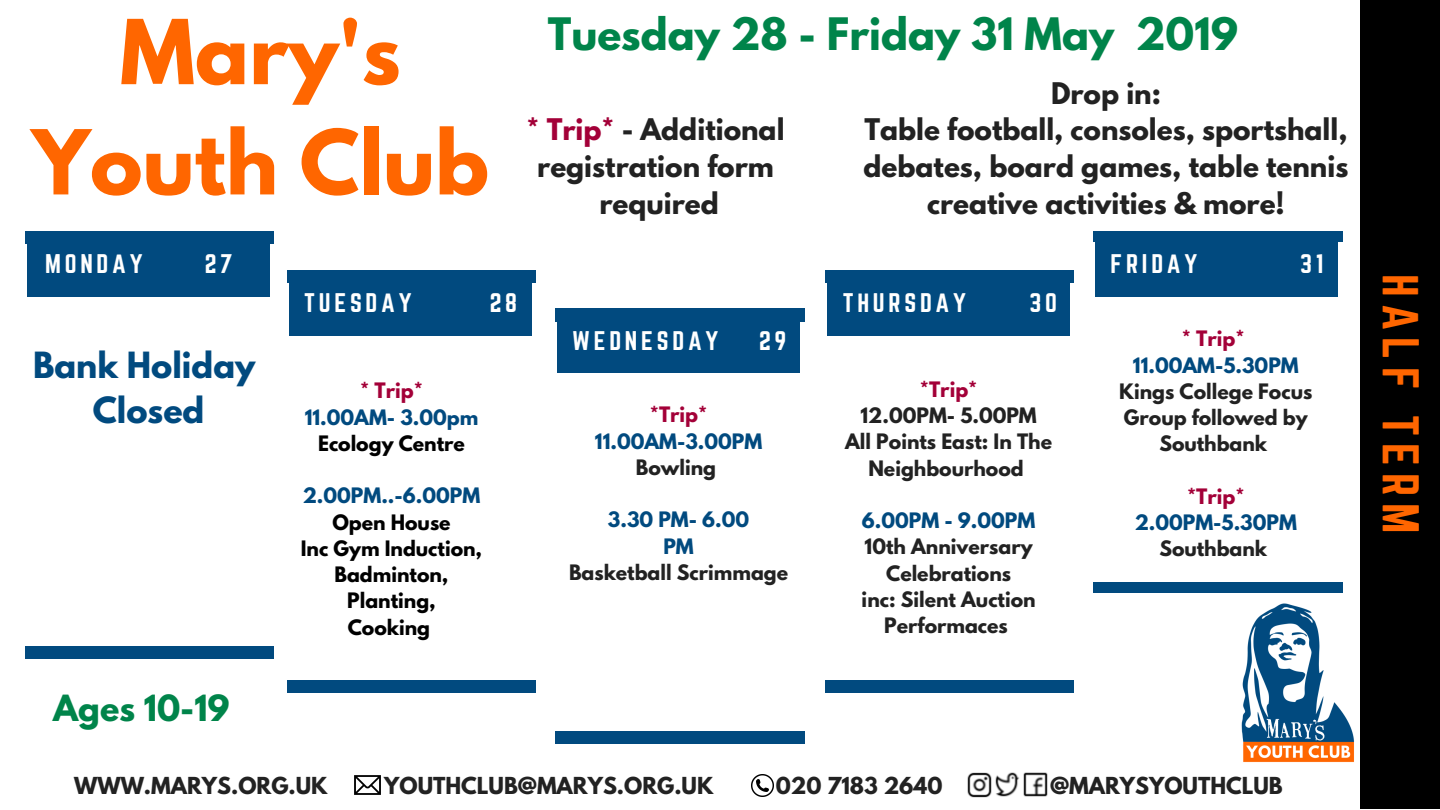
<style>
.page{position:relative;width:1440px;height:810px;background:#fff}
.page>*{position:absolute;margin:0;border:0;box-sizing:border-box;transform-origin:0 0}
.t1{font:700 79.2px/110.2px "League Spartan";color:#f60;text-align:center}
.t2{font:45.3px "Norwester";letter-spacing:.16em;color:#f60}
.t3{font:700 39.6px "League Spartan";color:#00844a}
.t4{font:700 32px/44.2px "League Spartan";color:#014a7f;text-align:center}
.t5{font:700 32px "League Spartan";color:#00844a}
.t6{font:700 26.4px/36.8px "League Spartan";color:#222;text-align:center}
.t7{font:23.6px "Norwester";letter-spacing:.16em;color:#fff}
.t8{font:700 20.8px "League Spartan";color:#222}
.t9{font:700 18.9px/26.2px "League Spartan";color:#222;text-align:center}
.t10{font:700 18.9px/26.2px "League Spartan";color:#014a7f;text-align:center}
.t11{font:700 18.9px/26.2px "League Spartan";color:#000;text-align:center}
.t12{font:700 18.9px "League Spartan";color:#a30038}
.s1{color:#a30038}
</style>
<div class="page">
<div style="left:1361px;top:0;width:79px;height:809px;background:#000"></div>
<div style="left:25px;top:647px;width:249px;height:12px;background:#014a7f"></div>
<div style="left:25px;top:231px;width:249px;height:13px;background:#014a7f"></div>
<div style="left:27px;top:233px;width:243px;height:63px;background:#014a7f"></div>
<div style="left:287px;top:680px;width:249px;height:13px;background:#014a7f"></div>
<div style="left:287px;top:270px;width:249px;height:13px;background:#014a7f"></div>
<div style="left:289px;top:272px;width:243px;height:63px;background:#014a7f"></div>
<div style="left:825px;top:680px;width:249px;height:12px;background:#014a7f"></div>
<div style="left:825px;top:270px;width:249px;height:13px;background:#014a7f"></div>
<div style="left:827px;top:272px;width:243px;height:63px;background:#014a7f"></div>
<div style="left:555px;top:731px;width:249px;height:12px;background:#014a7f"></div>
<div style="left:555px;top:308px;width:249px;height:14px;background:#014a7f"></div>
<div style="left:557px;top:310px;width:243px;height:63px;background:#014a7f"></div>
<div style="left:1093px;top:582px;width:249px;height:11px;background:#014a7f"></div>
<div style="left:1093px;top:231px;width:249px;height:11px;background:#014a7f"></div>
<div style="left:1095px;top:233px;width:243px;height:63px;background:#014a7f"></div>
<img style="left:1241px;top:603px;width:113px;height:160px">
<img style="left:967px;top:772px;width:81px;height:26px">
<img style="left:751px;top:774px;width:23px;height:22px">
<img style="left:355px;top:775px;width:26px;height:20px">
<h1 class="t1" style="left:32px;top:7px;width:459px">Mary's<br>Youth Club</h1>
<h3 class="t3" style="left:548px;top:14px;width:692px">Tuesday 28 - Friday 31 May 2019</h3>
<h3 class="t6" style="left:527px;top:115px;width:259px"><span class="s1">* Trip*</span> - Additional registration form required</h3>
<h3 class="t6" style="left:864px;top:78px;width:486px">Drop in:<br>Table football, consoles, sportshall, debates, board games, table tennis creative activities &amp; more!</h3>
<p class="t7" style="left:45px;top:253px;width:99px">MONDAY</p>
<p class="t7" style="left:205px;top:253px;width:29px">27</p>
<h3 class="t4" style="left:33px;top:347px;width:224px">Bank Holiday<br>Closed</h3>
<p class="t7" style="left:304px;top:292px;width:109px">TUESDAY</p>
<p class="t7" style="left:490px;top:292px;width:29px">28</p>
<p class="t12" style="left:360px;top:381px;width:64px">* Trip*</p>
<p class="t10" style="left:305px;top:406px;width:175px">11.00AM- 3.00pm</p>
<p class="t11" style="left:318px;top:433px;width:148px">Ecology Centre</p>
<p class="t10" style="left:303px;top:485px;width:179px">2.00PM..-6.00PM</p>
<p class="t11" style="left:301px;top:511px;width:183px">Open House<br>Inc Gym Induction,<br>Badminton,<br>Planting,<br>Cooking</p>
<p class="t7" style="left:572px;top:329px;width:148px">WEDNESDAY</p>
<p class="t7" style="left:759px;top:329px;width:29px">29</p>
<p class="t12" style="left:650px;top:405px;width:59px">*Trip*</p>
<p class="t10" style="left:595px;top:430px;width:169px">11.00AM-3.00PM</p>
<p class="t9" style="left:636px;top:457px;width:82px">Bowling</p>
<p class="t10" style="left:608px;top:509px;width:143px">3.30 PM- 6.00<br>PM</p>
<p class="t9" style="left:569px;top:562px;width:221px">Basketball Scrimmage</p>
<p class="t7" style="left:843px;top:292px;width:125px">THURSDAY</p>
<p class="t7" style="left:1030px;top:292px;width:29px">30</p>
<p class="t12" style="left:920px;top:380px;width:59px">*Trip*</p>
<p class="t9" style="left:845px;top:405px;width:208px">12.00PM- 5.00PM<br>All Points East: In The<br>Neighbourhood</p>
<p class="t10" style="left:862px;top:510px;width:175px">6.00PM - 9.00PM</p>
<p class="t9" style="left:862px;top:536px;width:176px">10th Anniversary<br>Celebrations<br>inc: Silent Auction<br>Performaces</p>
<p class="t7" style="left:1111px;top:253px;width:88px">FRIDAY</p>
<p class="t7" style="left:1300px;top:253px;width:25px">31</p>
<p class="t12" style="left:1182px;top:329px;width:64px">* Trip*</p>
<p class="t10" style="left:1133px;top:354px;width:167px">11.00AM-5.30PM</p>
<p class="t9" style="left:1119px;top:381px;width:194px">Kings College Focus<br>Group followed by<br>Southbank</p>
<p class="t12" style="left:1187px;top:487px;width:59px">*Trip*</p>
<p class="t10" style="left:1135px;top:512px;width:164px">2.00PM-5.30PM</p>
<p class="t9" style="left:1159px;top:538px;width:109px">Southbank</p>
<h3 class="t5" style="left:53px;top:692px;width:178px">Ages 10-19</h3>
<p class="t8" style="left:74px;top:775px;width:255px">WWW.MARYS.ORG.UK</p>
<p class="t8" style="left:384px;top:775px;width:331px">YOUTHCLUB@MARYS.ORG.UK</p>
<p class="t8" style="left:776px;top:775px;width:168px">020 7183 2640</p>
<p class="t8" style="left:1050px;top:775px;width:234px">@MARYSYOUTHCLUB</p>
<h2 class="t2" style="left:1422px;top:274px;width:262px;rotate:90deg">HALF TERM</h2>
</div>
